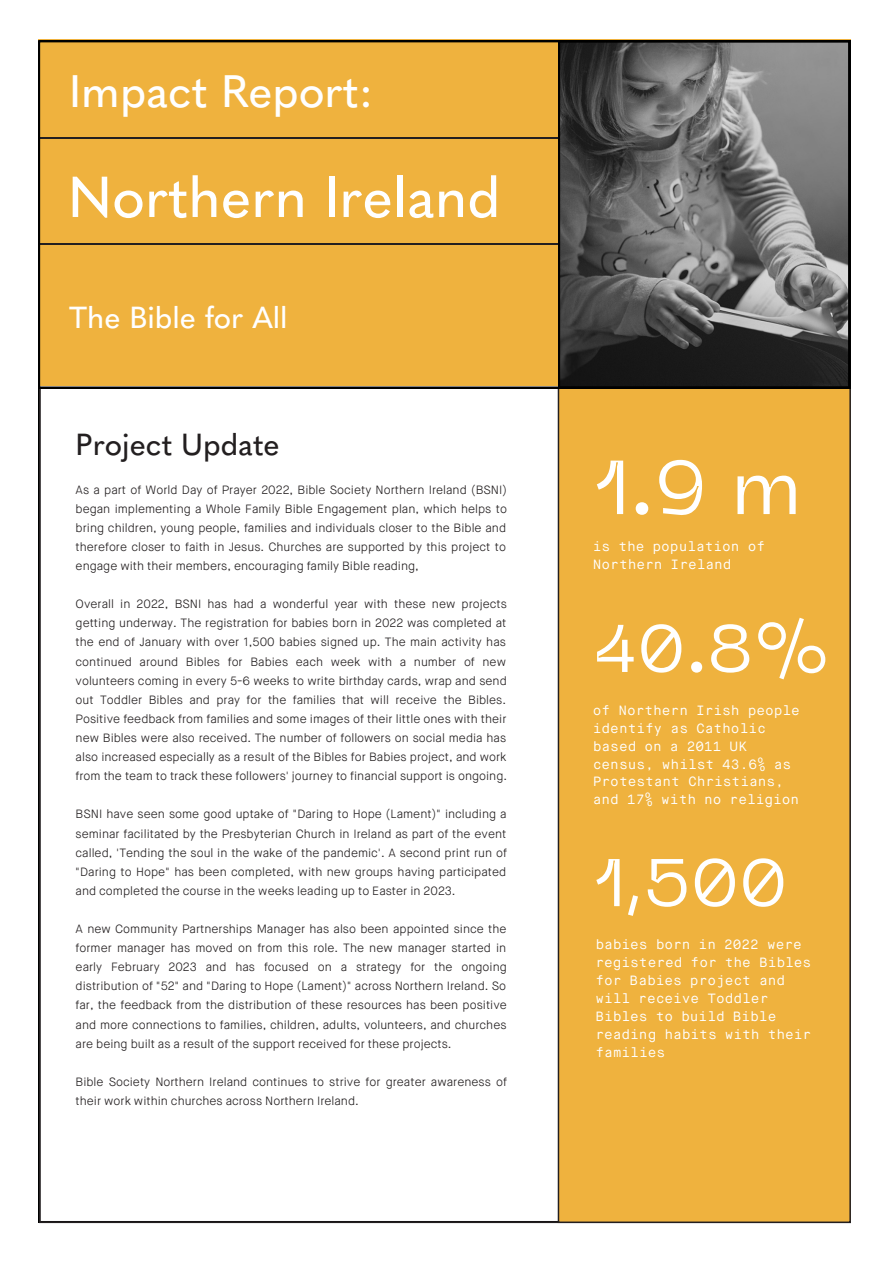
<style>
.page{position:relative;width:893px;height:1264px;background:#fff}
.page>*{position:absolute;margin:0;border:0;box-sizing:border-box;transform-origin:0 0}
.t1{font:75.75px "Neue Machina";color:#fff}
.t2{font:66.75px "Neue Machina";color:#fff}
.t3{font:500 56.85px "Quasimoda";color:#fff}
.t4{font:500 45px "Quasimoda";color:#fff}
.t5{font:500 30.15px "Quasimoda";color:#fff}
.t6{font:500 30.15px "Quasimoda";color:#231f20}
.t7{font:13.35px/17.9px "Maison Neue Mono";color:#fff}
.t8{font:300 12px/19px "Maison Neue";color:#231f20;text-align:justify}
</style>
<div class="page">
<div style="left:557px;top:388px;width:293px;height:834px;background:#efb23e"></div>
<div style="left:38px;top:41px;width:812px;height:347px;background:#efb23e"></div>
<svg style="left:558px;top:41px;width:291px;height:347px;background:#616161"></svg>
<p class="t4" style="left:69px;top:64px;width:305px">Impact Report:</p>
<p class="t3" style="left:68px;top:163px;width:434px">Northern Ireland</p>
<p class="t5" style="left:69px;top:300px;width:220px">The Bible for All</p>
<p class="t6" style="left:76px;top:426px;width:206px">Project Update</p>
<p class="t8" style="left:76px;top:480px;width:433px">As a part of World Day of Prayer 2022, Bible Society Northern Ireland (BSNI) began implementing a Whole Family Bible Engagement plan, which helps to bring children, young people, families and individuals closer to the Bible and therefore closer to faith in Jesus. Churches are supported by this project to engage with their members, encouraging family Bible reading,</p>
<p class="t8" style="left:76px;top:595px;width:433px">Overall in 2022, BSNI has had a wonderful year with these new projects getting underway. The registration for babies born in 2022 was completed at the end of January with over 1,500 babies signed up. The main activity has continued around Bibles for Babies each week with a number of new volunteers coming in every 5-6 weeks to write birthday cards, wrap and send out Toddler Bibles and pray for the families that will receive the Bibles.<br>Positive feedback from families and some images of their little ones with their new Bibles were also received. The number of followers on social media has also increased especially as a result of the Bibles for Babies project, and work from the team to track these followers' journey to financial support is ongoing.</p>
<p class="t8" style="left:76px;top:805px;width:432px">BSNI have seen some good uptake of "Daring to Hope (Lament)" including a seminar facilitated by the Presbyterian Church in Ireland as part of the event called, 'Tending the soul in the wake of the pandemic'. A second print run of "Daring to Hope" has been completed, with new groups having participated and completed the course in the weeks leading up to Easter in 2023.</p>
<p class="t8" style="left:76px;top:920px;width:433px">A new Community Partnerships Manager has also been appointed since the former manager has moved on from this role. The new manager started in early February 2023 and has focused on a strategy for the ongoing distribution of "52" and "Daring to Hope (Lament)" across Northern Ireland. So far, the feedback from the distribution of these resources has been positive and more connections to families, children, adults, volunteers, and churches are being built as a result of the support received for these projects.</p>
<p class="t8" style="left:76px;top:1073px;width:433px">Bible Society Northern Ireland continues to strive for greater awareness of their work within churches across Northern Ireland.</p>
<p class="t1" style="left:592px;top:458px;width:209px">1.9 m</p>
<p class="t7" style="left:592px;top:538px;width:174px">is the population of<br>Northern Ireland</p>
<p class="t2" style="left:592px;top:623px;width:239px">40.8%</p>
<p class="t7" style="left:592px;top:702px;width:209px">of Northern Irish people identify as Catholic based on a 2011 UK census, whilst 43.6% as<br>Protestant Christians, and 17% with no religion</p>
<p class="t2" style="left:592px;top:857px;width:196px">1,500</p>
<p class="t7" style="left:595px;top:936px;width:217px">babies born in 2022 were registered for the Bibles for Babies project and will receive Toddler<br>Bibles to build Bible reading habits with their families</p>
</div>
